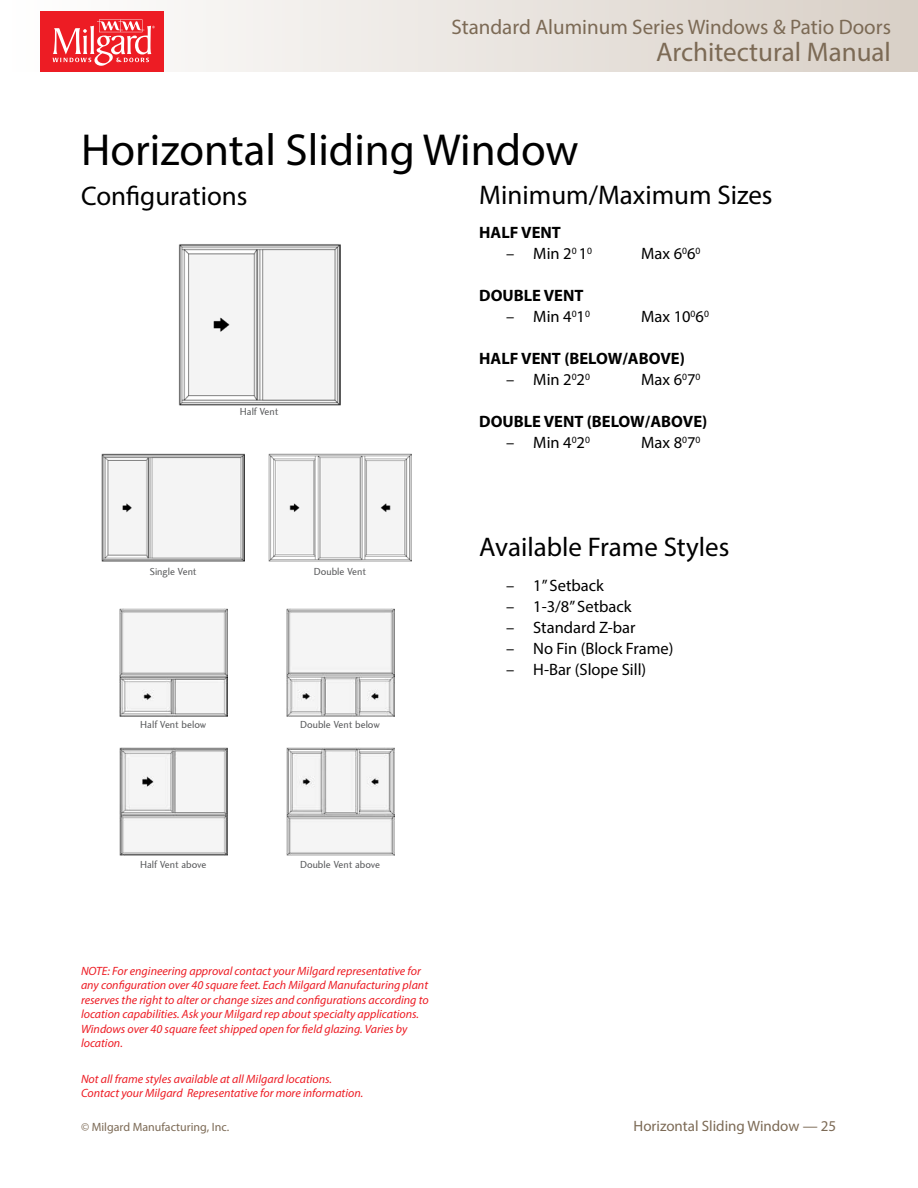
<style>
.page{position:relative;width:918px;height:1188px;background:#fff}
.page>*{position:absolute;margin:0;border:0;box-sizing:border-box;transform-origin:0 0}
.t1{font:45px "Myriad Pro";color:#000}
.t2{font:27px "Myriad Pro";color:#000}
.t3{font:27px "Myriad Pro";color:#7c6a55}
.t4{font:21px "Myriad Pro";color:#7c6a55}
.t5{font:16.5px "Myriad Pro";color:#000}
.t6{font:700 16.5px "Myriad Pro";color:#000}
.t7{font:15px "Myriad Pro";color:#7c6a55}
.t8{font:italic 12px/14.4px "Myriad Pro";color:#ed1c24}
.t9{font:12px "Myriad Pro";color:#7c6a55}
.t10{font:10.5px "Charlotte Sans";color:#58595b}
</style>
<div class="page">
<div style="left:1px;top:1px;width:916px;height:71px;background:linear-gradient(to right,#fffefe,#d8d0c7)"></div>
<div style="left:40px;top:11px;width:123px;height:61px;background:#ed1c24"></div>
<svg style="left:52px;top:19px;width:103px;height:47px"></svg>
<img style="left:286px;top:748px;width:108px;height:108px">
<img style="left:269px;top:453px;width:143px;height:108px">
<img style="left:119px;top:748px;width:108px;height:108px">
<img style="left:119px;top:609px;width:108px;height:108px">
<img style="left:178px;top:244px;width:162px;height:161px">
<img style="left:102px;top:453px;width:143px;height:108px">
<img style="left:286px;top:609px;width:108px;height:108px">
<h3 class="t4" style="left:451px;top:14px;width:441px">Standard Aluminum Series Windows &amp; Patio Doors</h3>
<h2 class="t3" style="left:656px;top:35px;width:236px">Architectural Manual</h2>
<h1 class="t1" style="left:81px;top:122px;width:499px">Horizontal Sliding Window</h1>
<h2 class="t2" style="left:81px;top:179px;width:168px">Configurations</h2>
<h2 class="t2" style="left:479px;top:178px;width:295px">Minimum/Maximum Sizes</h2>
<h3 class="t6" style="left:479px;top:222px;width:83px">HALF VENT</h3>
<h3 class="t5" style="left:506px;top:244px;width:87px">– Min 2<sup>0</sup> 1<sup>0</sup></h3>
<h3 class="t5" style="left:641px;top:244px;width:61px">Max 6<sup>0</sup>6<sup>0</sup></h3>
<h3 class="t6" style="left:479px;top:285px;width:106px">DOUBLE VENT</h3>
<h3 class="t5" style="left:506px;top:307px;width:85px">– Min 4<sup>0</sup>1<sup>0</sup></h3>
<h3 class="t5" style="left:641px;top:307px;width:69px">Max 10<sup>0</sup>6<sup>0</sup></h3>
<h3 class="t6" style="left:479px;top:348px;width:207px">HALF VENT (BELOW/ABOVE)</h3>
<h3 class="t5" style="left:506px;top:370px;width:85px">– Min 2<sup>0</sup>2<sup>0</sup></h3>
<h3 class="t5" style="left:641px;top:370px;width:61px">Max 6<sup>0</sup>7<sup>0</sup></h3>
<h3 class="t6" style="left:479px;top:411px;width:230px">DOUBLE VENT (BELOW/ABOVE)</h3>
<h3 class="t5" style="left:506px;top:433px;width:85px">– Min 4<sup>0</sup>2<sup>0</sup></h3>
<h3 class="t5" style="left:641px;top:433px;width:61px">Max 8<sup>0</sup>7<sup>0</sup></h3>
<p class="t10" style="left:240px;top:406px;width:40px">Half Vent</p>
<p class="t10" style="left:150px;top:565px;width:48px">Single Vent</p>
<p class="t10" style="left:314px;top:565px;width:54px">Double Vent</p>
<p class="t10" style="left:140px;top:718px;width:67px">Half Vent below</p>
<p class="t10" style="left:300px;top:718px;width:81px">Double Vent below</p>
<h2 class="t2" style="left:479px;top:531px;width:252px">Available Frame Styles</h2>
<h3 class="t5" style="left:506px;top:575px;width:99px">– 1” Setback</h3>
<h3 class="t5" style="left:506px;top:596px;width:127px">– 1-3/8” Setback</h3>
<h3 class="t5" style="left:506px;top:617px;width:131px">– Standard Z-bar</h3>
<h3 class="t5" style="left:506px;top:638px;width:169px">– No Fin (Block Frame)</h3>
<h3 class="t5" style="left:506px;top:659px;width:142px">– H-Bar (Slope Sill)</h3>
<p class="t10" style="left:140px;top:858px;width:68px">Half Vent above</p>
<p class="t10" style="left:300px;top:858px;width:81px">Double Vent above</p>
<p class="t8" style="left:81px;top:964px;width:349px">NOTE: For engineering approval contact your Milgard representative for any configuration over 40 square feet. Each Milgard Manufacturing plant reserves the right to alter or change sizes and configurations according to location capabilities. Ask your Milgard rep about specialty applications.<br>Windows over 40 square feet shipped open for field glazing. Varies by location.</p>
<p class="t8" style="left:81px;top:1071px;width:284px">Not all frame styles available at all Milgard locations.<br>Contact your Milgard Representative for more information.</p>
<p class="t9" style="left:81px;top:1119px;width:150px">© Milgard Manufacturing, Inc.</p>
<p class="t7" style="left:634px;top:1116px;width:204px">Horizontal Sliding Window — 25</p>
</div>
